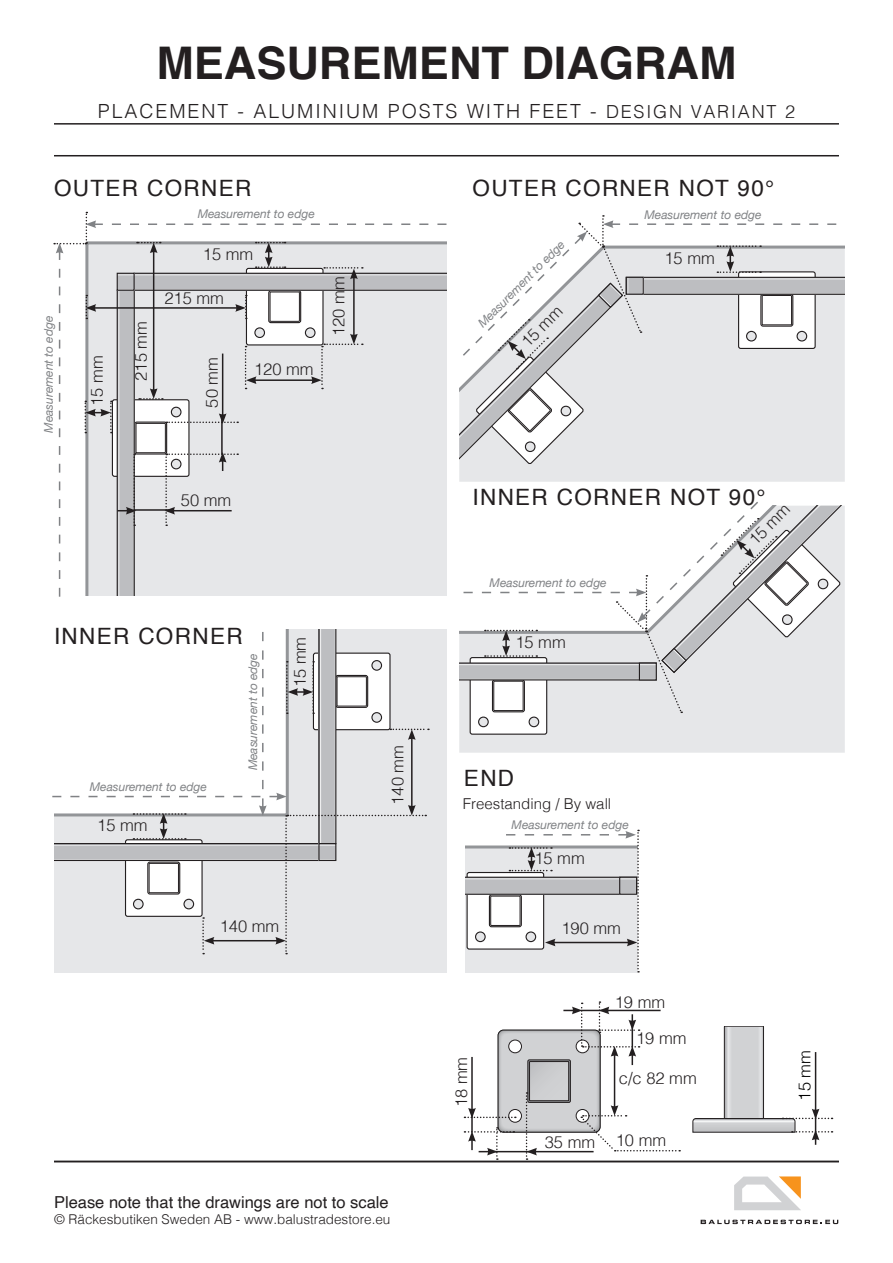
<style>
.page{position:relative;width:893px;height:1263px;background:#fff}
.page>*{position:absolute;margin:0;border:0;box-sizing:border-box;transform-origin:0 0}
.Rubrik_huvud{font:700 45px "Helvetica";color:#231f20}
.Mellanrubrik{font:22.5px "Helvetica";letter-spacing:.06em;color:#231f20}
.Underrubrik{font:300 19.5px "Helvetica";letter-spacing:.1em;color:#231f20}
.Mått{font:300 16.5px "Helvetica";color:#231f20}
.Mått-2{font:16.5px "Helvetica";color:#231f20}
.Mått-3{font:300 16.5px "Helvetica";color:#000}
.Mått-4{font:300 15px "Helvetica";color:#231f20}
.Mått-5{font:300 13.5px "Helvetica";color:#231f20}
.kursiv_liten_text{font:italic 12px "Helvetica Neue";color:#808285}
.s1{font-size:18px}
</style>
<div class="page">
<div style="left:459px;top:713px;width:386px;height:40px;background:#e6e7e9"></div>
<div style="left:470px;top:658px;width:77px;height:76px;background:#fff;border-radius:2px"></div>
<div style="left:470px;top:657px;width:77px;height:78px;border:1px solid #231f20;border-radius:2px"></div>
<div style="left:529px;top:717px;width:10px;height:10px;background:#e6e7e9;border-radius:50%"></div>
<div style="left:529px;top:716px;width:10px;height:11px;border:1px solid #231f20;border-radius:50%"></div>
<svg style="left:479px;top:717px;width:9px;height:10px"></svg>
<div style="left:478px;top:716px;width:11px;height:11px;border:1px solid #231f20;border-radius:50%"></div>
<div style="left:54px;top:815px;width:392px;height:157px;background:#e6e7e9"></div>
<div style="left:287px;top:630px;width:159px;height:253px;background:#e6e7e9"></div>
<div style="left:498px;top:1030px;width:102px;height:102px;background:#d1d2d4;border-radius:6px"></div>
<div style="left:498px;top:1030px;width:103px;height:102px;border:1px solid #1b1f22;border-radius:6px"></div>
<div style="left:509px;top:1040px;width:12px;height:13px;background:#fff;border-radius:50%"></div>
<div style="left:508px;top:1039px;width:14px;height:14px;border:1px solid #231f20;border-radius:50%"></div>
<svg style="left:509px;top:1109px;width:12px;height:13px"></svg>
<div style="left:508px;top:1109px;width:14px;height:14px;border:1px solid #231f20;border-radius:50%"></div>
<hr style="left:54px;top:155px;width:785px;height:1px;background:#231f20">
<svg style="left:459px;top:215px;width:386px;height:267px"></svg>
<svg style="left:459px;top:501px;width:386px;height:212px"></svg>
<hr style="left:471px;top:1057px;width:2px;height:53px;background:#231f20">
<hr style="left:471px;top:1110px;width:2px;height:22px;background:#231f20">
<hr style="left:495px;top:1151px;width:37px;height:1px;background:#231f20">
<svg style="left:464px;top:1127px;width:50px;height:33px"></svg>
<svg style="left:464px;top:1108px;width:52px;height:10px"></svg>
<svg style="left:692px;top:1027px;width:140px;height:118px"></svg>
<svg style="left:465px;top:830px;width:174px;height:142px"></svg>
<svg style="left:526px;top:1001px;width:154px;height:159px"></svg>
<svg style="left:54px;top:212px;width:392px;height:385px"></svg>
<svg style="left:52px;top:630px;width:377px;height:324px"></svg>
<svg style="left:734px;top:1176px;width:67px;height:34px"></svg>
<svg style="left:701px;top:1220px;width:137px;height:4px"></svg>
<hr style="left:54px;top:1161px;width:785px;height:1px;background:#231f20">
<hr style="left:54px;top:123px;width:785px;height:2px;background:#231f20">
<p class="Rubrik_huvud" style="left:156px;top:27px;width:581px">MEASUREMENT DIAGRAM</p>
<p class="Underrubrik" style="left:98px;top:94px;width:699px">PLACEMENT - ALUMINIUM POSTS WITH FEET - <span class="s1">DESIGN VARIANT 2</span></p>
<p class="Mellanrubrik" style="left:54px;top:171px;width:199px">OUTER CORNER</p>
<p class="Mellanrubrik" style="left:472px;top:171px;width:303px">OUTER CORNER NOT 90°</p>
<p class="kursiv_liten_text" style="left:40px;top:433px;width:119px;rotate:-90deg">Measurement to edge</p>
<p class="kursiv_liten_text" style="left:198px;top:205px;width:119px">Measurement to edge</p>
<p class="kursiv_liten_text" style="left:644px;top:206px;width:119px">Measurement to edge</p>
<p class="kursiv_liten_text" style="left:474px;top:319px;width:119px;rotate:-45deg">Measurement to edge</p>
<p class="Mått" style="left:203px;top:240px;width:52px">15 mm</p>
<p class="Mått" style="left:664px;top:244px;width:52px">15 mm</p>
<p class="Mått" style="left:325px;top:336px;width:61px;rotate:-90deg">120 mm</p>
<p class="Mått" style="left:164px;top:284px;width:61px">215 mm</p>
<p class="Mått" style="left:514px;top:334px;width:52px;rotate:-45deg">15 mm</p>
<p class="Mått" style="left:127px;top:381px;width:61px;rotate:-90deg">215 mm</p>
<p class="Mått" style="left:83px;top:406px;width:52px;rotate:-90deg">15 mm</p>
<p class="Mått" style="left:254px;top:355px;width:61px">120 mm</p>
<p class="Mått" style="left:198px;top:408px;width:52px;rotate:-90deg">50 mm</p>
<p class="Mått" style="left:181px;top:486px;width:52px">50 mm</p>
<p class="Mellanrubrik" style="left:472px;top:480px;width:295px">INNER CORNER NOT 90°</p>
<p class="Mått" style="left:742px;top:532px;width:52px;rotate:-45deg">15 mm</p>
<p class="kursiv_liten_text" style="left:490px;top:574px;width:119px">Measurement to edge</p>
<p class="Mellanrubrik" style="left:54px;top:619px;width:190px">INNER CORNER</p>
<p class="kursiv_liten_text" style="left:90px;top:778px;width:119px">Measurement to edge</p>
<p class="Mått" style="left:97px;top:811px;width:52px">15 mm</p>
<p class="kursiv_liten_text" style="left:244px;top:770px;width:119px;rotate:-90deg">Measurement to edge</p>
<p class="Mått" style="left:286px;top:687px;width:52px;rotate:-90deg">15 mm</p>
<p class="Mått" style="left:220px;top:912px;width:61px">140 mm</p>
<p class="Mått" style="left:384px;top:805px;width:61px;rotate:-90deg">140 mm</p>
<p class="Mått-2" style="left:54px;top:1189px;width:336px">Please note that the drawings are not to scale</p>
<p class="Mått-5" style="left:54px;top:1208px;width:338px">© Räckesbutiken Sweden AB - www.balustradestore.eu</p>
<p class="Mått" style="left:515px;top:628px;width:52px">15 mm</p>
<p class="Mellanrubrik" style="left:464px;top:760px;width:52px">END</p>
<p class="Mått-4" style="left:463px;top:791px;width:150px">Freestanding / By wall</p>
<p class="kursiv_liten_text" style="left:512px;top:816px;width:119px">Measurement to edge</p>
<p class="Mått" style="left:534px;top:844px;width:52px">15 mm</p>
<p class="Mått" style="left:561px;top:914px;width:61px">190 mm</p>
<p class="Mått" style="left:615px;top:988px;width:52px">19 mm</p>
<p class="Mått" style="left:447px;top:1107px;width:52px;rotate:-90deg">18 mm</p>
<p class="Mått" style="left:545px;top:1128px;width:52px">35 mm</p>
<p class="Mått" style="left:636px;top:1024px;width:52px">19 mm</p>
<p class="Mått" style="left:619px;top:1064px;width:79px">c/c 82 mm</p>
<p class="Mått" style="left:616px;top:1126px;width:52px">10 mm</p>
<p class="Mått-3" style="left:790px;top:1100px;width:52px;rotate:-90deg">15 mm</p>
</div>
